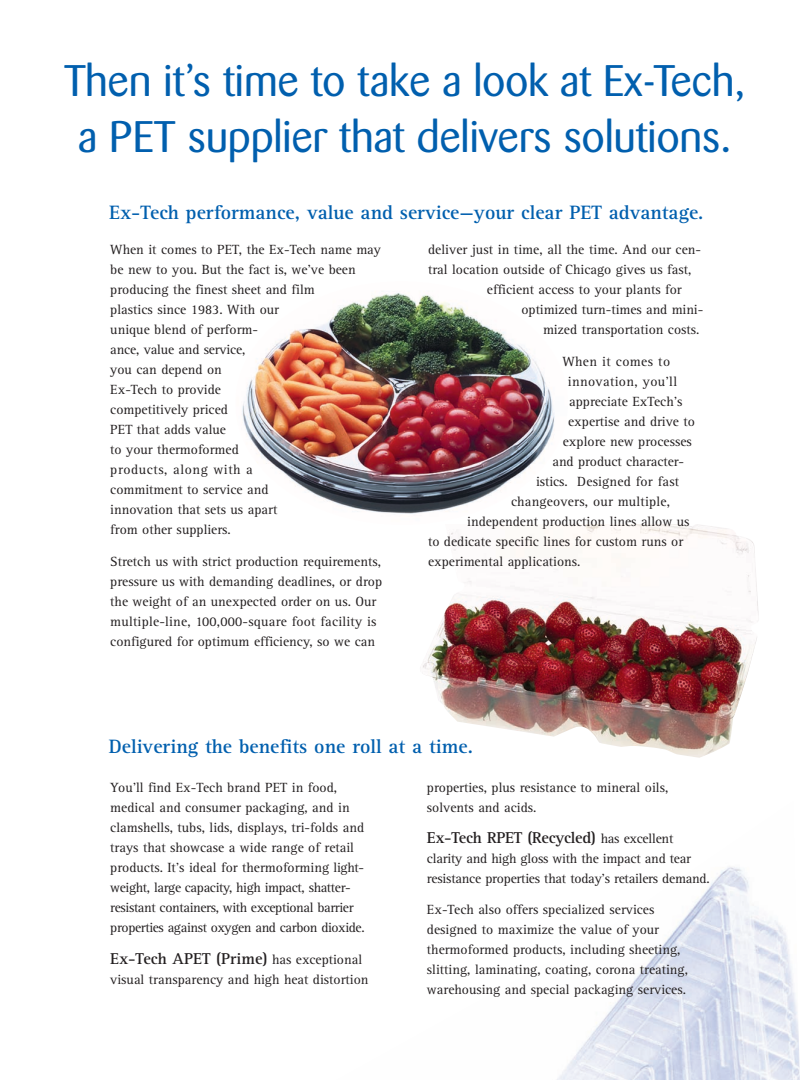
<style>
.page{position:relative;width:810px;height:1080px;background:#fff}
.page>*{position:absolute;margin:0;border:0;box-sizing:border-box;transform-origin:0 0}
.t1{font:43.75px/56.2px "Barmeno";color:#015fae;text-align:center}
.t2{font:700 20px "Rotis Serif";color:#015fae}
.t3{font:700 16.25px "Rotis Serif";letter-spacing:-.015em;color:#231f20}
.t4{font:13.75px/20px "Rotis Serif";color:#231f20}
.t5{font:13.75px "Rotis Serif";letter-spacing:.025em;color:#231f20}
.s1{font-weight:400;font-size:13.75px}
</style>
<div class="page">
<img style="left:557px;top:867px;width:243px;height:213px">
<img style="left:423px;top:525px;width:336px;height:233px">
<img style="left:242px;top:293px;width:313px;height:232px">
<h1 class="t1" style="left:64px;top:56px;width:683px">Then it’s time to take a look at Ex-Tech, a PET supplier that delivers solutions.</h1>
<h2 class="t2" style="left:109px;top:206px;width:596px">Ex-Tech performance, value and service—your clear PET advantage.</h2>
<p class="t4" style="left:110px;top:241px;width:272px">When it comes to PET, the Ex-Tech name may be new to you. But the fact is, we’ve been producing the finest sheet and film<br>plastics since 1983. With our<br>unique blend of perform-<br>ance, value and service,<br>you can depend on<br>Ex-Tech to provide<br>competitively priced<br>PET that adds value<br>to your thermoformed<br>products, along with a<br>commitment to service and<br>innovation that sets us apart<br>from other suppliers.</p>
<p class="t4" style="left:110px;top:553px;width:273px">Stretch us with strict production requirements, pressure us with demanding deadlines, or drop the weight of an unexpected order on us. Our multiple-line, 100,000-square foot facility is configured for optimum efficiency, so we can</p>
<p class="t4" style="left:428px;top:241px;width:274px">deliver just in time, all the time. And our cen-</p>
<p class="t4" style="left:428px;top:261px;width:265px">tral location outside of Chicago gives us fast,</p>
<p class="t4" style="left:487px;top:281px;width:196px">efficient access to your plants for</p>
<p class="t4" style="left:522px;top:301px;width:183px">optimized turn-times and mini-</p>
<p class="t4" style="left:543px;top:321px;width:158px">mized transportation costs.</p>
<p class="t5" style="left:562px;top:357px;width:109px">When it comes to</p>
<p class="t5" style="left:568px;top:377px;width:111px">innovation, you’ll</p>
<p class="t4" style="left:569px;top:393px;width:115px">appreciate ExTech’s</p>
<p class="t4" style="left:568px;top:413px;width:128px">expertise and drive to</p>
<p class="t4" style="left:563px;top:433px;width:131px">explore new processes</p>
<p class="t4" style="left:553px;top:453px;width:133px">and product character-</p>
<p class="t4" style="left:536px;top:473px;width:145px">istics. Designed for fast</p>
<p class="t4" style="left:511px;top:493px;width:161px">changeovers, our multiple,</p>
<p class="t4" style="left:467px;top:513px;width:224px">independent production lines allow us</p>
<p class="t4" style="left:428px;top:533px;width:257px">to dedicate specific lines for custom runs or</p>
<p class="t4" style="left:428px;top:553px;width:154px">experimental applications.</p>
<h2 class="t2" style="left:109px;top:739px;width:365px">Delivering the benefits one roll at a time.</h2>
<p class="t4" style="left:110px;top:779px;width:256px">You’ll find Ex-Tech brand PET in food, medical and consumer packaging, and in clamshells, tubs, lids, displays, tri-folds and trays that showcase a wide range of retail products. It’s ideal for thermoforming light&shy;weight, large capacity, high impact, shatter&shy;resistant containers, with exceptional barrier properties against oxygen and carbon dioxide.</p>
<p class="t3" style="left:110px;top:953px;width:253px">Ex-Tech APET (Prime) <span class="s1">has exceptional</span></p>
<p class="t4" style="left:110px;top:970px;width:260px">visual transparency and high heat distortion</p>
<p class="t4" style="left:427px;top:779px;width:243px">properties, plus resistance to mineral oils, solvents and acids.</p>
<p class="t3" style="left:427px;top:832px;width:248px">Ex-Tech RPET (Recycled) <span class="s1">has excellent</span></p>
<p class="t4" style="left:427px;top:850px;width:284px">clarity and high gloss with the impact and tear resistance properties that today's retailers demand.</p>
<p class="t4" style="left:427px;top:901px;width:263px">Ex-Tech also offers specialized services designed to maximize the value of your thermoformed products, including sheeting, slitting, laminating, coating, corona treating, warehousing and special packaging services.</p>
</div>
